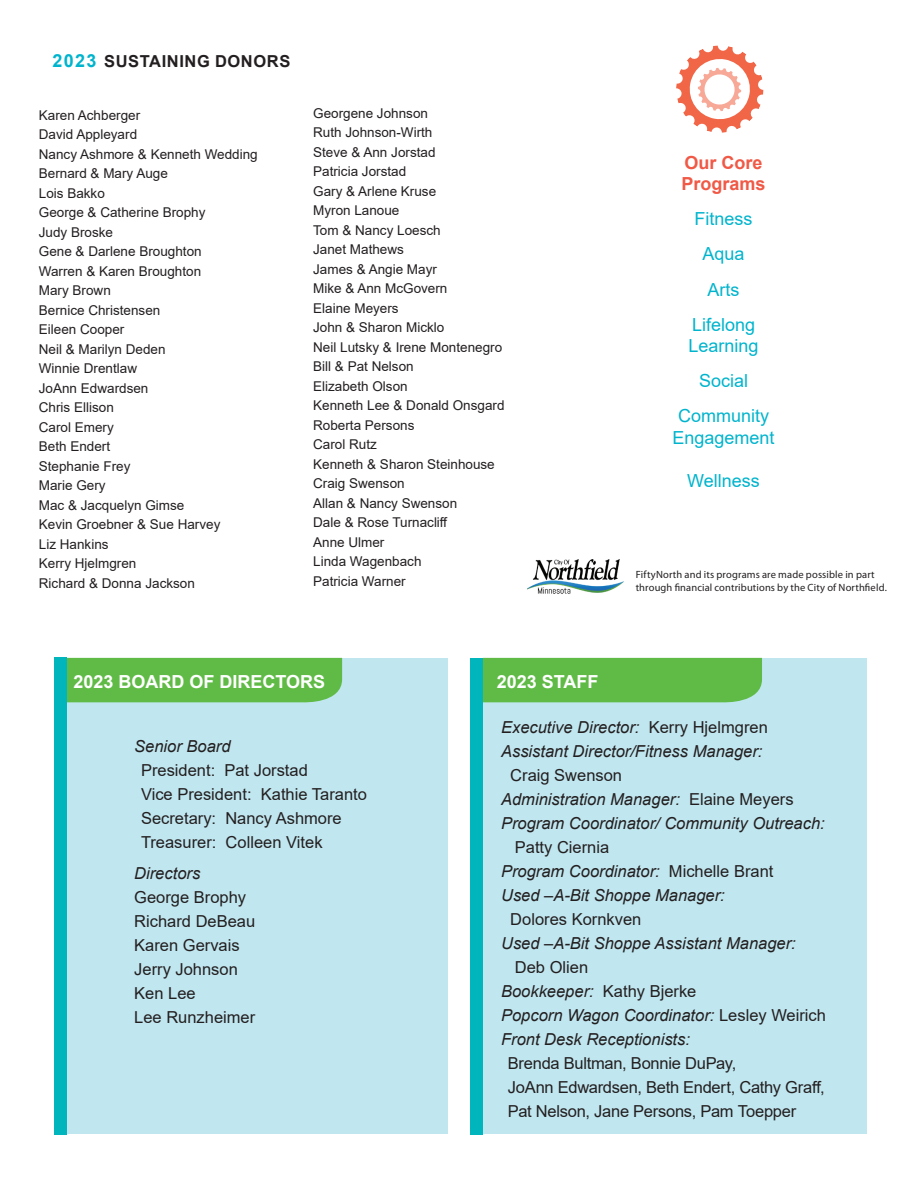
<style>
.page{position:relative;width:918px;height:1188px;background:#fff}
.page>*{position:absolute;margin:0;border:0;box-sizing:border-box;transform-origin:0 0}
.t1{font:18px/35.1px "Arial";color:#00b4cd;text-align:center}
.t2{font:700 18px "Arial";color:#fff}
.t3{font:700 18px/21.6px "Arial";color:#f05946}
.t4{font:italic 16.5px/24px "Arial";color:#231f20}
.t5{font:16.5px/24px "Arial";color:#231f20}
.t6{font:700 16.5px "Arial";letter-spacing:.035em;color:#231f20}
.t7{font:13.5px/19.5px "Arial";color:#231f20}
.t8{font:10.5px/12.6px "Myriad Pro";letter-spacing:.01em;color:#231f20}
.s1{font-size:18px;color:#00b4cd}
.s2{font-style:normal}
</style>
<div class="page">
<div style="left:471px;top:659px;width:395px;height:475px;background:#c0e6ef"></div>
<div style="left:54px;top:659px;width:394px;height:475px;background:#c0e6ef"></div>
<div style="left:66px;top:658px;width:276px;height:46px;background:#60bb46"></div>
<div style="left:54px;top:658px;width:12px;height:477px;background:#00b6bc"></div>
<div style="left:471px;top:658px;width:12px;height:477px;background:#00b6bc"></div>
<div style="left:483px;top:658px;width:279px;height:45px;background:#60bb46"></div>
<img style="left:527px;top:559px;width:97px;height:35px">
<svg style="left:676px;top:45px;width:88px;height:88px"></svg>
<p class="t6" style="left:53px;top:50px;width:239px"><span class="s1">2023</span> SUSTAINING DONORS</p>
<p class="t7" style="left:39px;top:105px;width:220px">Karen Achberger<br>David Appleyard<br>Nancy Ashmore &amp; Kenneth Wedding<br>Bernard &amp; Mary Auge<br>Lois Bakko<br>George &amp; Catherine Brophy<br>Judy Broske<br>Gene &amp; Darlene Broughton<br>Warren &amp; Karen Broughton<br>Mary Brown<br>Bernice Christensen<br>Eileen Cooper<br>Neil &amp; Marilyn Deden<br>Winnie Drentlaw<br>JoAnn Edwardsen<br>Chris Ellison<br>Carol Emery<br>Beth Endert<br>Stephanie Frey<br>Marie Gery<br>Mac &amp; Jacquelyn Gimse<br>Kevin Groebner &amp; Sue Harvey<br>Liz Hankins<br>Kerry Hjelmgren<br>Richard &amp; Donna Jackson</p>
<p class="t7" style="left:313px;top:103px;width:193px">Georgene Johnson<br>Ruth Johnson-Wirth<br>Steve &amp; Ann Jorstad<br>Patricia Jorstad<br>Gary &amp; Arlene Kruse<br>Myron Lanoue<br>Tom &amp; Nancy Loesch<br>Janet Mathews<br>James &amp; Angie Mayr<br>Mike &amp; Ann McGovern<br>Elaine Meyers<br>John &amp; Sharon Micklo<br>Neil Lutsky &amp; Irene Montenegro<br>Bill &amp; Pat Nelson<br>Elizabeth Olson<br>Kenneth Lee &amp; Donald Onsgard<br>Roberta Persons<br>Carol Rutz<br>Kenneth &amp; Sharon Steinhouse<br>Craig Swenson<br>Allan &amp; Nancy Swenson<br>Dale &amp; Rose Turnacliff<br>Anne Ulmer<br>Linda Wagenbach<br>Patricia Warner</p>
<h1 class="t2" style="left:74px;top:669px;width:253px">2023 BOARD OF DIRECTORS</h1>
<h1 class="t2" style="left:497px;top:669px;width:103px">2023 STAFF</h1>
<h1 class="t3" style="left:682px;top:152px;width:86px">Our Core<br>Programs</h1>
<h1 class="t1" style="left:692px;top:201px;width:65px">Fitness<br>Aqua<br>Arts<br>Lifelong</h1>
<h1 class="t1" style="left:678px;top:328px;width:93px">Learning<br>Social<br>Community</h1>
<h1 class="t1" style="left:673px;top:420px;width:104px">Engagement</h1>
<h1 class="t1" style="left:687px;top:463px;width:74px">Wellness</h1>
<p class="t8" style="left:636px;top:568px;width:253px">FiftyNorth and its programs are made possible in part through financial contributions by the City of Northfield.</p>
<p class="t4" style="left:134px;top:735px;width:98px">Senior Board</p>
<p class="t5" style="left:141px;top:758px;width:227px">President: Pat Jorstad<br>Vice President: Kathie Taranto<br>Secretary: Nancy Ashmore<br>Treasurer: Colleen Vitek</p>
<p class="t4" style="left:134px;top:861px;width:67px">Directors</p>
<p class="t5" style="left:134px;top:885px;width:123px">George Brophy<br>Richard DeBeau<br>Karen Gervais<br>Jerry Johnson<br>Ken Lee<br>Lee Runzheimer</p>
<p class="t4" style="left:501px;top:715px;width:268px">Executive Director: <span class="s2">Kerry Hjelmgren<br></span>Assistant Director/Fitness Manager:</p>
<p class="t4" style="left:501px;top:763px;width:325px;text-indent:9px"><span class="s2">Craig Swenson<br></span>Administration Manager: <span class="s2">Elaine Meyers<br></span>Program Coordinator/ Community Outreach:</p>
<p class="t4" style="left:501px;top:835px;width:274px;text-indent:14px"><span class="s2">Patty Ciernia<br></span>Program Coordinator: <span class="s2">Michelle Brant<br></span>Used –A-Bit Shoppe Manager:</p>
<p class="t5" style="left:510px;top:907px;width:133px">Dolores Kornkven</p>
<p class="t4" style="left:501px;top:931px;width:296px">Used –A-Bit Shoppe Assistant Manager:</p>
<p class="t4" style="left:501px;top:955px;width:326px;text-indent:14px"><span class="s2">Deb Olien<br></span>Bookkeeper: <span class="s2">Kathy Bjerke<br></span>Popcorn Wagon Coordinator: <span class="s2">Lesley Weirich<br></span>Front Desk Receptionists:</p>
<p class="t5" style="left:508px;top:1051px;width:318px">Brenda Bultman, Bonnie DuPay,<br>JoAnn Edwardsen, Beth Endert, Cathy Graff,<br>Pat Nelson, Jane Persons, Pam Toepper</p>
</div>
